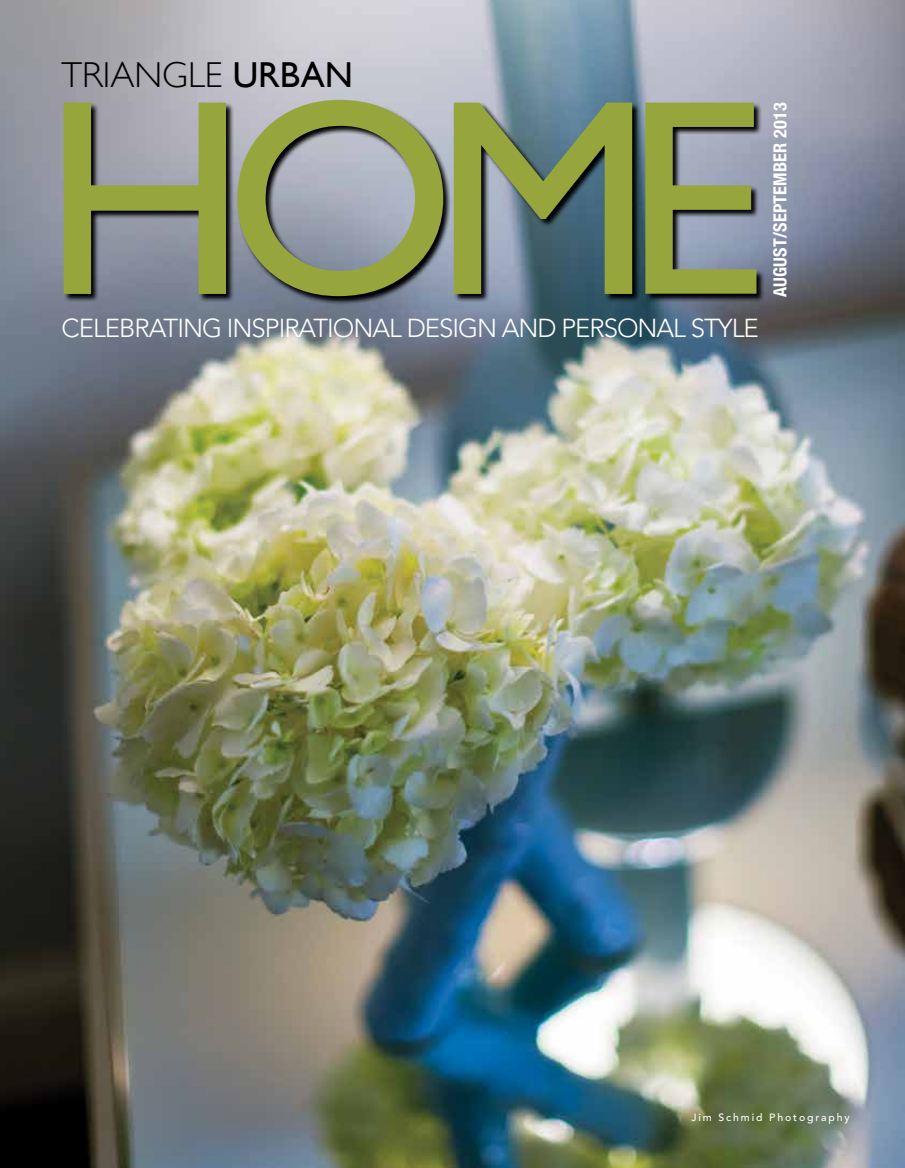
<style>
.page{position:relative;width:905px;height:1168px;background:#fff}
.page>*{position:absolute;margin:0;border:0;box-sizing:border-box;transform-origin:0 0}
.t1{font:280.5px "Gill Sans";color:#96a63c}
.t2{font:300 36px "Gill Sans";color:#000}
.t3{font:300 25.8px "Avenir";letter-spacing:-.04em;color:#fff}
.t4{font:700 condensed 18px "Helvetica Neue";letter-spacing:.01em;color:#fff}
.t5{font:500 10.5px "Avenir";letter-spacing:.18em;color:#fff}
.s1{font-weight:400}
</style>
<div class="page">
<img style="left:0;top:0;width:904px;height:1168px">
<svg style="left:64px;top:100px;width:701px;height:206px;background:#565d68"></svg>
<h2 class="t2" style="left:62px;top:47px;width:293px">TRIANGLE <span class="s1">URBAN</span></h2>
<h1 class="t1" style="left:43px;top:34px;width:723px">HOME</h1>
<p class="t4" style="left:765px;top:297px;width:196px;rotate:-90deg">August/September 2013</p>
<p class="t3" style="left:62px;top:313px;width:698px">CELEBRATING INSPIRATIONAL DESIGN AND PERSONAL STYLE</p>
<p class="t5" style="left:691px;top:1111px;width:160px">Jim Schmid Photography</p>
</div>
